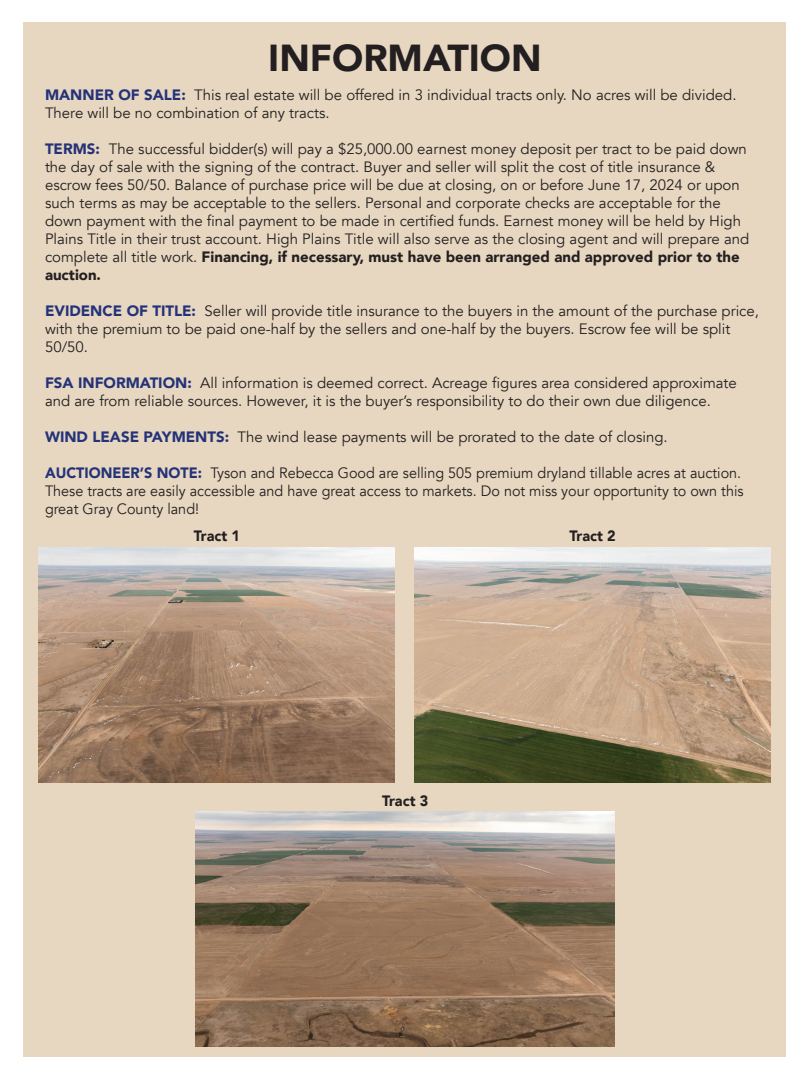
<style>
.page{position:relative;width:810px;height:1080px;background:#fff}
.page>*{position:absolute;margin:0;border:0;box-sizing:border-box;transform-origin:0 0}
.t1{font:900 37.5px "Avenir";color:#231f20}
.t2{font:15px/18px "Avenir";color:#231f20}
.t3{font:15px/18px "Avenir";color:#231f20;scale:.96 1}
.t4{font:900 15px "Avenir";color:#231f20;scale:.96 1}
.s1{font-weight:900;color:#243279}
.s2{font-weight:900}
</style>
<div class="page">
<div style="left:24px;top:22px;width:762px;height:1036px;background:#e7d7c0"></div>
<img style="left:39px;top:547px;width:355px;height:235px">
<img style="left:414px;top:547px;width:356px;height:235px">
<img style="left:196px;top:811px;width:418px;height:236px">
<h1 class="t1" style="left:268px;top:26px;width:275px">INFORMATION</h1>
<p class="t2" style="left:45px;top:86px;width:693px"><span class="s1">MANNER OF SALE:</span> This real estate will be offered in 3 individual tracts only. No acres will be divided.<br>There will be no combination of any tracts.</p>
<p class="t2" style="left:45px;top:140px;width:706px"><span class="s1">TERMS:</span> The successful bidder(s) will pay a $25,000.00 earnest money deposit per tract to be paid down the day of sale with the signing of the contract. Buyer and seller will split the cost of title insurance &amp; escrow fees 50/50. Balance of purchase price will be due at closing, on or before June 17, 2024 or upon such terms as may be acceptable to the sellers. Personal and corporate checks are acceptable for the down payment with the final payment to be made in certified funds. Earnest money will be held by High Plains Title in their trust account. High Plains Title will also serve as the closing agent and will prepare and complete all title work. <span class="s2">Financing, if necessary, must have been arranged and approved prior to the auction.</span></p>
<p class="t2" style="left:45px;top:302px;width:716px"><span class="s1">EVIDENCE OF TITLE:</span> Seller will provide title insurance to the buyers in the amount of the purchase price, with the premium to be paid one-half by the sellers and one-half by the buyers. Escrow fee will be split<br>50/50.</p>
<p class="t2" style="left:45px;top:374px;width:693px"><span class="s1">FSA INFORMATION:</span> All information is deemed correct. Acreage figures area considered approximate and are from reliable sources. However, it is the buyer’s responsibility to do their own due diligence.</p>
<p class="t2" style="left:45px;top:428px;width:624px"><span class="s1">WIND LEASE PAYMENTS:</span> The wind lease payments will be prorated to the date of closing.</p>
<p class="t3" style="left:45px;top:464px;width:729px"><span class="s1">AUCTIONEER’S NOTE:</span> Tyson and Rebecca Good are selling 505 premium dryland tillable acres at auction.<br>These tracts are easily accessible and have great access to markets. Do not miss your opportunity to own this great Gray County land!</p>
<p class="t4" style="left:194px;top:523px;width:50px">Tract 1</p>
<p class="t4" style="left:570px;top:523px;width:50px">Tract 2</p>
<p class="t4" style="left:382px;top:788px;width:50px">Tract 3</p>
</div>
